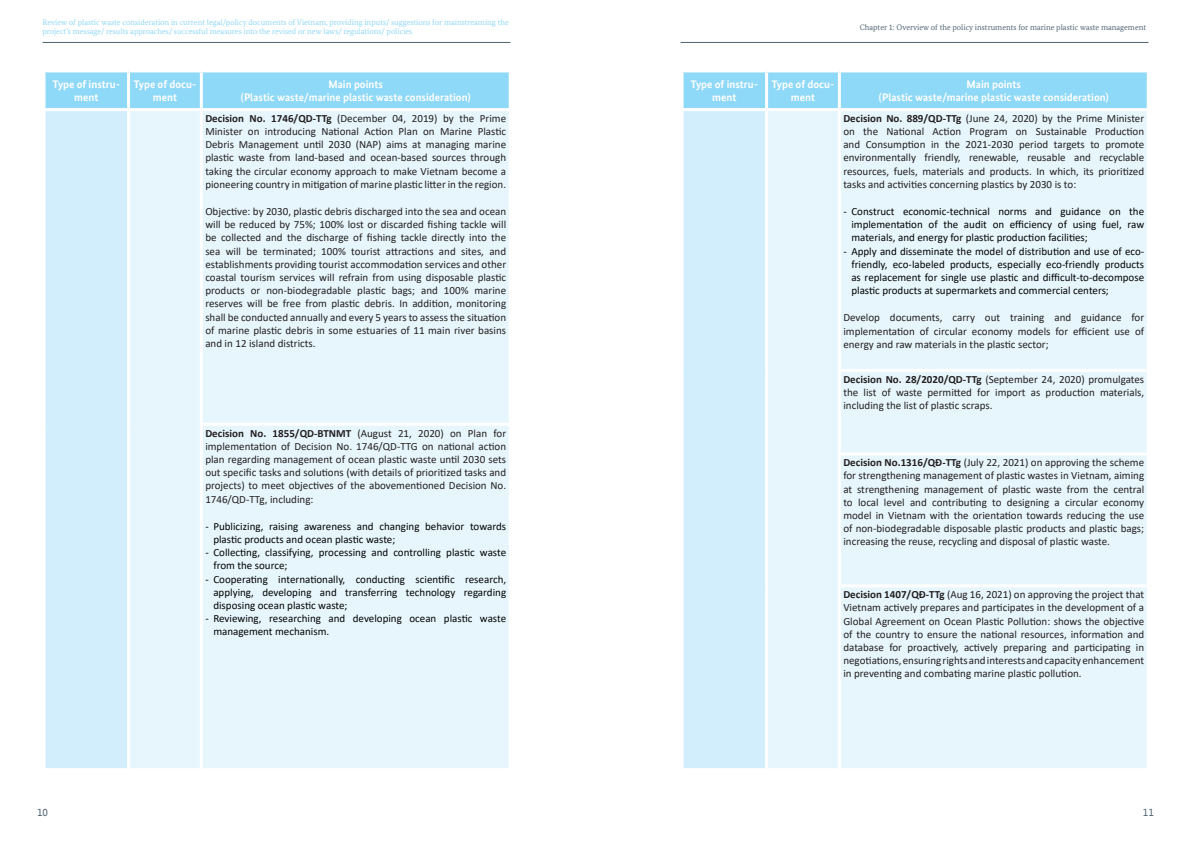
<style>
.page{position:relative;width:1191px;height:842px;background:#fff}
.page>*{position:absolute;margin:0;border:0;box-sizing:border-box;transform-origin:0 0}
.t1{font:11px/13.2px "Calibri";color:#231f20;text-align:justify}
.t2{font:11px/13.2px "Calibri";color:#020304}
.Table_Header{font:700 11px/13.2px "Bundes Sans Office";color:#fff;text-align:center}
.t3{font:11px "Bundes Sans Office";color:#4f6470}
.t4{font:8px/9.6px "Bundes Serif Office";color:#8ed8f8}
.t5{font:8px "Bundes Serif Office";color:#4f6470}
.s1{font-weight:700}
</style>
<div class="page">
<hr style="left:43px;top:42px;width:467px;height:1px;background:#4f6470">
<hr style="left:680px;top:42px;width:468px;height:1px;background:#4f6470">
<div style="left:46px;top:72px;width:463px;height:36px;background:#8ed8f8"></div>
<div style="left:44px;top:110px;width:85px;height:660px;background:#d2eefc"></div>
<div style="left:130px;top:111px;width:379px;height:657px;background:#e7f6fd"></div>
<hr style="left:200px;top:72px;width:3px;height:36px;background:#fff">
<hr style="left:200px;top:111px;width:3px;height:313px;background:#fff">
<hr style="left:200px;top:424px;width:3px;height:344px;background:#fff">
<hr style="left:203px;top:423px;width:306px;height:3px;background:#fff">
<hr style="left:43px;top:768px;width:86px;height:3px;background:#fff">
<hr style="left:127px;top:72px;width:3px;height:36px;background:#fff">
<hr style="left:43px;top:111px;width:3px;height:313px;background:#fff">
<hr style="left:43px;top:424px;width:3px;height:344px;background:#fff">
<hr style="left:43px;top:108px;width:86px;height:3px;background:#fff">
<hr style="left:127px;top:111px;width:3px;height:313px;background:#fff">
<hr style="left:127px;top:424px;width:3px;height:344px;background:#fff">
<div style="left:683px;top:72px;width:463px;height:36px;background:#8ed8f8"></div>
<div style="left:682px;top:110px;width:84px;height:660px;background:#d2eefc"></div>
<div style="left:768px;top:111px;width:378px;height:657px;background:#e7f6fd"></div>
<hr style="left:838px;top:72px;width:3px;height:36px;background:#fff">
<hr style="left:838px;top:111px;width:3px;height:259px;background:#fff">
<hr style="left:838px;top:370px;width:3px;height:84px;background:#fff">
<hr style="left:838px;top:454px;width:3px;height:132px;background:#fff">
<hr style="left:838px;top:586px;width:3px;height:182px;background:#fff">
<hr style="left:841px;top:369px;width:305px;height:3px;background:#fff">
<hr style="left:841px;top:452px;width:305px;height:3px;background:#fff">
<hr style="left:841px;top:584px;width:305px;height:3px;background:#fff">
<hr style="left:680px;top:768px;width:86px;height:3px;background:#fff">
<hr style="left:765px;top:72px;width:3px;height:36px;background:#fff">
<hr style="left:680px;top:111px;width:3px;height:259px;background:#fff">
<hr style="left:680px;top:370px;width:3px;height:84px;background:#fff">
<hr style="left:680px;top:454px;width:3px;height:132px;background:#fff">
<hr style="left:680px;top:586px;width:3px;height:182px;background:#fff">
<hr style="left:680px;top:108px;width:86px;height:3px;background:#fff">
<hr style="left:765px;top:111px;width:3px;height:259px;background:#fff">
<hr style="left:765px;top:370px;width:3px;height:84px;background:#fff">
<hr style="left:765px;top:454px;width:3px;height:132px;background:#fff">
<hr style="left:765px;top:586px;width:3px;height:182px;background:#fff">
<p class="t4" style="left:43px;top:17px;width:468px">Review of plastic waste consideration in current legal/policy documents of Vietnam, providing inputs/ suggestions for mainstreaming the project’s message/ results approaches/ successful measures into the revised or new laws/ regulations/ policies</p>
<p class="t5" style="left:860px;top:22px;width:288px">Chapter 1: Overview of the policy instruments for marine plastic waste management</p>
<p class="Table_Header" style="left:53px;top:78px;width:69px">Type of instru&shy;ment</p>
<p class="Table_Header" style="left:133px;top:78px;width:65px">Type of docu&shy;ment</p>
<p class="Table_Header" style="left:328px;top:78px;width:56px">Main points</p>
<p class="Table_Header" style="left:241px;top:91px;width:231px">(Plastic waste/marine plastic waste consideration)</p>
<p class="t1" style="left:205px;top:111px;width:302px"><span class="s1">Decision No. 1746/QD-TTg</span> (December 04, 2019) by the Prime Minister on introducing National Action Plan on Marine Plastic Debris Management until 2030 (NAP) aims at managing marine plastic waste from land-based and ocean-based sources through taking the circular economy approach to make Vietnam become a pioneering country in mitigation of marine plastic litter in the region.</p>
<p class="t1" style="left:205px;top:204px;width:302px">Objective: by 2030, plastic debris discharged into the sea and ocean will be reduced by 75%; 100% lost or discarded fishing tackle will be collected and the discharge of fishing tackle directly into the sea will be terminated; 100% tourist attractions and sites, and establishments providing tourist accommodation services and other coastal tourism services will refrain from using disposable plastic products or non-biodegradable plastic bags; and 100% marine reserves will be free from plastic debris. In addition, monitoring shall be conducted annually and every 5 years to assess the situation of marine plastic debris in some estuaries of 11 main river basins and in 12 island districts.</p>
<p class="t1" style="left:205px;top:426px;width:302px"><span class="s1">Decision No. 1855/QD-BTNMT</span> (August 21, 2020) on Plan for implementation of Decision No. 1746/QD-TTG on national action plan regarding management of ocean plastic waste until 2030 sets out specific tasks and solutions (with details of prioritized tasks and projects) to meet objectives of the abovementioned Decision No.<br>1746/QD-TTg, including:</p>
<p class="t2" style="left:213px;top:519px;width:294px;text-indent:-8px">- Publicizing, raising awareness and changing behavior towards plastic products and ocean plastic waste;</p>
<p class="t2" style="left:213px;top:546px;width:294px;text-indent:-8px">- Collecting, classifying, processing and controlling plastic waste from the source;</p>
<p class="t2" style="left:213px;top:572px;width:294px;text-align:justify;text-indent:-8px">- Cooperating internationally, conducting scientific research, applying, developing and transferring technology regarding disposing ocean plastic waste;</p>
<p class="t2" style="left:213px;top:612px;width:294px;text-indent:-8px">- Reviewing, researching and developing ocean plastic waste management mechanism.</p>
<p class="Table_Header" style="left:690px;top:78px;width:69px">Type of instru&shy;ment</p>
<p class="Table_Header" style="left:771px;top:78px;width:65px">Type of docu&shy;ment</p>
<p class="Table_Header" style="left:966px;top:78px;width:56px">Main points</p>
<p class="Table_Header" style="left:879px;top:91px;width:231px">(Plastic waste/marine plastic waste consideration)</p>
<p class="t1" style="left:843px;top:111px;width:302px"><span class="s1">Decision No. 889/QD-TTg</span> (June 24, 2020) by the Prime Minister on the National Action Program on Sustainable Production and Consumption in the 2021-2030 period targets to promote environmentally friendly, renewable, reusable and recyclable resources, fuels, materials and products. In which, its prioritized tasks and activities concerning plastics by 2030 is to:</p>
<p class="t2" style="left:851px;top:204px;width:294px;text-align:justify;text-indent:-8px">- Construct economic-technical norms and guidance on the implementation of the audit on efficiency of using fuel, raw materials, and energy for plastic production facilities;</p>
<p class="t2" style="left:851px;top:244px;width:294px;text-align:justify;text-indent:-8px">- Apply and disseminate the model of distribution and use of eco&shy;friendly, eco-labeled products, especially eco-friendly products as replacement for single use plastic and difficult-to-decompose plastic products at supermarkets and commercial centers;</p>
<p class="t1" style="left:843px;top:311px;width:302px">Develop documents, carry out training and guidance for implementation of circular economy models for efficient use of energy and raw materials in the plastic sector;</p>
<p class="t1" style="left:843px;top:372px;width:302px"><span class="s1">Decision No. 28/2020/QD-TTg</span> (September 24, 2020) promulgates the list of waste permitted for import as production materials, including the list of plastic scraps.</p>
<p class="t1" style="left:843px;top:456px;width:302px"><span class="s1">Decision No.1316/QĐ-TTg</span> (July 22, 2021) on approving the scheme for strengthening management of plastic wastes in Vietnam, aiming at strengthening management of plastic waste from the central to local level and contributing to designing a circular economy model in Vietnam with the orientation towards reducing the use of non-biodegradable disposable plastic products and plastic bags; increasing the reuse, recycling and disposal of plastic waste.</p>
<p class="t1" style="left:843px;top:587px;width:302px"><span class="s1">Decision 1407/QĐ-TTg</span> (Aug 16, 2021) on approving the project that Vietnam actively prepares and participates in the development of a Global Agreement on Ocean Plastic Pollution: shows the objective of the country to ensure the national resources, information and database for proactively, actively preparing and participating in negotiations, ensuring rights and interests and capacity enhancement in preventing and combating marine plastic pollution.</p>
<p class="t3" style="left:37px;top:806px;width:12px">10</p>
<p class="t3" style="left:1143px;top:806px;width:12px">11</p>
</div>
